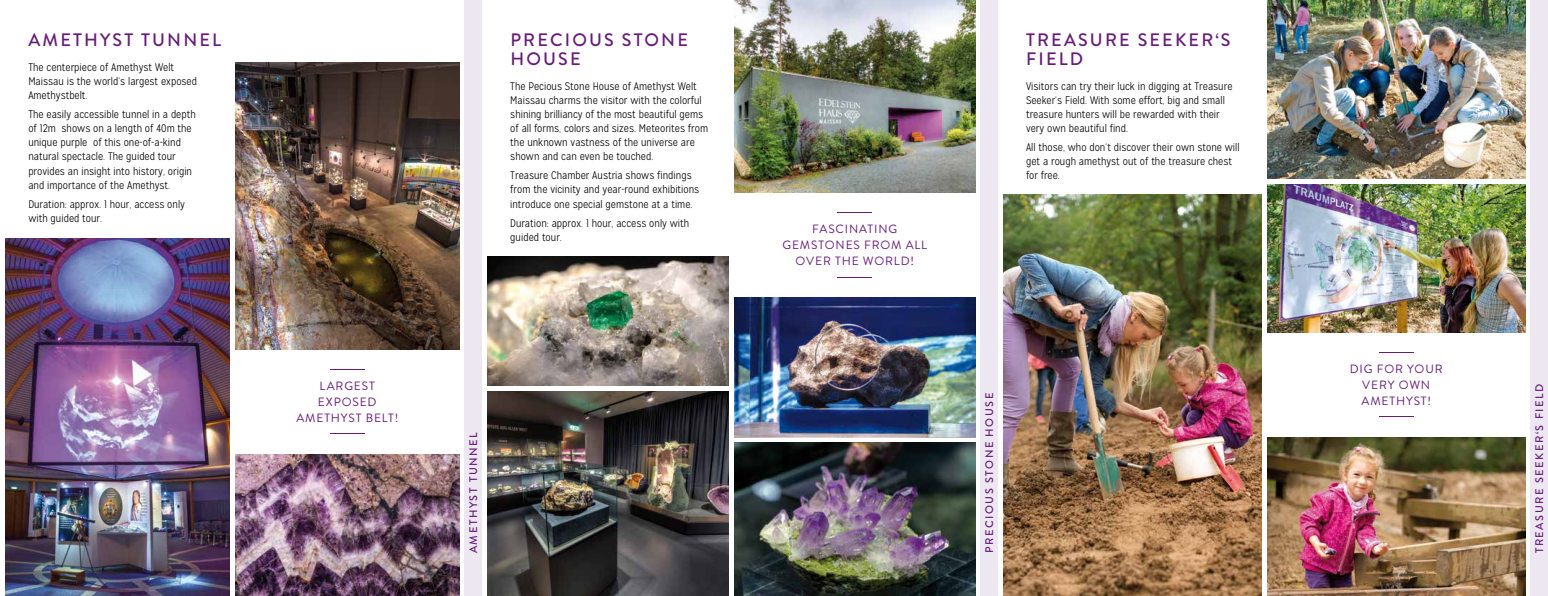
<style>
.page{position:relative;width:1548px;height:596px;background:#fff}
.page>*{position:absolute;margin:0;border:0;box-sizing:border-box;transform-origin:0 0}
.t1{font:500 18px/19px "Brandon Grotesque";letter-spacing:.12em;color:#651d77}
.t2{font:12px/16px "Brandon Grotesque";letter-spacing:.07em;color:#651d77;text-align:center}
.t3{font:300 11px/14px "Mission Gothic";color:#000}
.t4{font:500 11px "Brandon Grotesque";letter-spacing:.14em;color:#651d77}
</style>
<div class="page">
<img style="left:6px;top:238px;width:224px;height:357px">
<div style="left:1531px;top:0;width:17px;height:595px;background:#ede7f1"></div>
<div style="left:465px;top:0;width:17px;height:595px;background:#ede7f1"></div>
<div style="left:981px;top:0;width:17px;height:595px;background:#ede7f1"></div>
<img style="left:235px;top:454px;width:224px;height:141px">
<img style="left:488px;top:391px;width:241px;height:204px">
<img style="left:734px;top:442px;width:241px;height:153px">
<img style="left:1003px;top:194px;width:258px;height:401px">
<img style="left:1267px;top:437px;width:258px;height:158px">
<img style="left:1267px;top:0;width:258px;height:179px">
<img style="left:235px;top:62px;width:224px;height:287px">
<img style="left:488px;top:257px;width:241px;height:129px">
<img style="left:734px;top:0;width:241px;height:192px">
<img style="left:734px;top:298px;width:241px;height:139px">
<img style="left:1267px;top:184px;width:258px;height:148px">
<hr style="left:330px;top:433px;width:34px;height:1px;background:#651d77">
<hr style="left:330px;top:369px;width:34px;height:1px;background:#651d77">
<hr style="left:838px;top:277px;width:34px;height:1px;background:#651d77">
<hr style="left:838px;top:212px;width:34px;height:1px;background:#651d77">
<hr style="left:1379px;top:416px;width:34px;height:1px;background:#651d77">
<hr style="left:1379px;top:352px;width:34px;height:1px;background:#651d77">
<h1 class="t1" style="left:28px;top:31px;width:194px">AMETHYST TUNNEL</h1>
<p class="t3" style="left:28px;top:60px;width:170px">The centerpiece of Amethyst Welt<br>Maissau is the world‘s largest exposed<br>Amethystbelt.</p>
<p class="t3" style="left:28px;top:108px;width:169px">The easily accessible tunnel in a depth of 12m shows on a length of 40m the unique purple of this one-of-a-kind natural spectacle. The guided tour provides an insight into history, origin and importance of the Amethyst.</p>
<p class="t3" style="left:28px;top:197px;width:158px">Duration: approx. 1 hour, access only with guided tour.</p>
<p class="t2" style="left:296px;top:377px;width:103px">LARGEST<br>EXPOSED<br>AMETHYST BELT!</p>
<h1 class="t1" style="left:510px;top:31px;width:179px">PRECIOUS STONE<br>HOUSE</h1>
<p class="t3" style="left:510px;top:79px;width:199px">The Pecious Stone House of Amethyst Welt Maissau charms the visitor with the colorful shining brilliancy of the most beautiful gems of all forms, colors and sizes. Meteorites from the unknown vastness of the universe are shown and can even be touched.</p>
<p class="t3" style="left:510px;top:169px;width:190px">Treasure Chamber Austria shows findings from the vicinity and year-round exhibitions introduce one special gemstone at a time.</p>
<p class="t3" style="left:510px;top:216px;width:180px">Duration: approx. 1 hour, access only with guided tour.</p>
<p class="t4" style="left:466px;top:553px;width:122px;rotate:-90deg">AMETHYST TUNNEL</p>
<p class="t2" style="left:782px;top:221px;width:146px">FASCINATING<br>GEMSTONES FROM ALL<br>OVER THE WORLD!</p>
<h1 class="t1" style="left:1026px;top:31px;width:206px">TREASURE SEEKER‘S<br>FIELD</h1>
<p class="t3" style="left:1026px;top:79px;width:208px">Visitors can try their luck in digging at Treasure Seeker‘s Field. With some effort, big and small treasure hunters will be rewarded with their very own beautiful find.</p>
<p class="t3" style="left:1026px;top:141px;width:215px">All those, who don‘t discover their own stone will get a rough amethyst out of the treasure chest for free.</p>
<p class="t2" style="left:1350px;top:361px;width:94px">DIG FOR YOUR<br>VERY OWN<br>AMETHYST!</p>
<p class="t4" style="left:982px;top:553px;width:162px;rotate:-90deg">PRECIOUS STONE HOUSE</p>
<p class="t4" style="left:1532px;top:553px;width:171px;rotate:-90deg">TREASURE SEEKER‘S FIELD</p>
</div>
